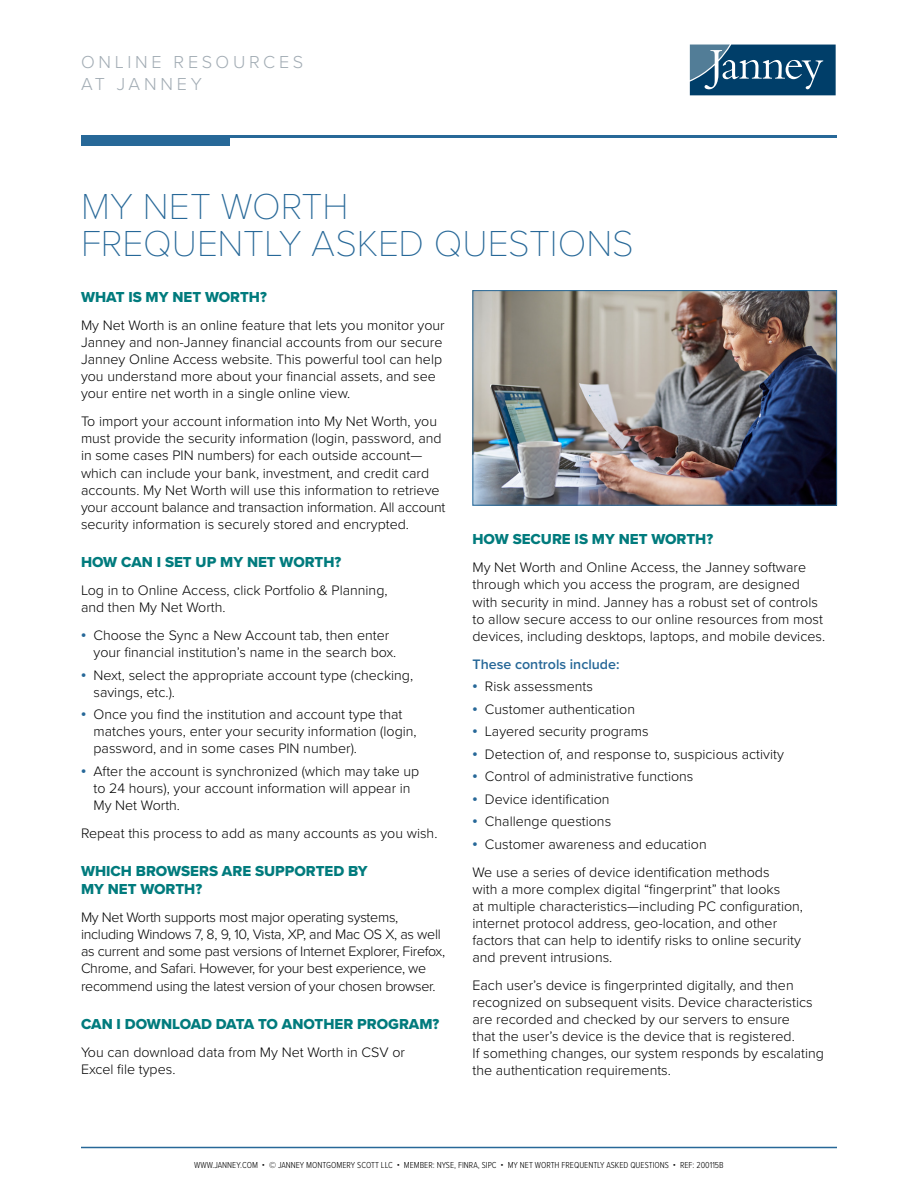
<style>
.page{position:relative;width:918px;height:1188px;background:#fff}
.page>*{position:absolute;margin:0;border:0;box-sizing:border-box;transform-origin:0 0}
.Cover_headline{font:100 37.5px/37.5px "Proxima Nova T";letter-spacing:-.005em;color:#276898}
.Body_Text{font:300 18px/21.6px "Proxima Nova";letter-spacing:.205em;color:#a2acb4}
.body_bullets{font:15px/18px "Proxima Nova Extrabld";color:#017b7d}
.body_bullets-2{font:300 14.25px/17.1px "Proxima Nova";color:#000}
.body_bullets-3{font:300 14.25px/17.1px "Proxima Nova";letter-spacing:-.02em;color:#000}
.body_bullets-4{font:600 14.25px "Proxima Nova";color:#276898}
.Page_number{font:300 9px "Proxima Nova Cond";color:#000}
.s1{font-weight:900;color:#276898}
</style>
<div class="page">
<div style="left:688px;top:43px;width:149px;height:54px;background:linear-gradient(to right,#a3b9c8,#a3b9c8)"></div>
<svg style="left:690px;top:45px;width:146px;height:50px;background:#265b7f"></svg>
<hr style="left:81px;top:135px;width:756px;height:3px;background:#276898">
<div style="left:81px;top:135px;width:149px;height:11px;background:#276898"></div>
<hr style="left:81px;top:1147px;width:756px;height:1px;background:#276898">
<img style="left:474px;top:292px;width:361px;height:212px">
<div style="left:472px;top:290px;width:365px;height:216px;border:1px solid #276898"></div>
<p class="Body_Text" style="left:81px;top:50px;width:224px">ONLINE RESOURCES<br>AT JANNEY</p>
<p class="Cover_headline" style="left:81px;top:185px;width:554px">MY NET WORTH<br>FREQUENTLY ASKED QUESTIONS</p>
<p class="body_bullets" style="left:81px;top:288px;width:187px">WHAT IS MY NET WORTH?</p>
<p class="body_bullets-2" style="left:81px;top:316px;width:365px">My Net Worth is an online feature that lets you monitor your Janney and non-Janney financial accounts from our secure Janney Online Access website. This powerful tool can help you understand more about your financial assets, and see your entire net worth in a single online view.</p>
<p class="body_bullets-2" style="left:81px;top:412px;width:366px">To import your account information into My Net Worth, you must provide the security information (login, password, and in some cases PIN numbers) for each outside account— which can include your bank, investment, and credit card accounts. My Net Worth will use this information to retrieve your account balance and transaction information. All account security information is securely stored and encrypted.</p>
<p class="body_bullets" style="left:81px;top:553px;width:262px">HOW CAN I SET UP MY NET WORTH?</p>
<p class="body_bullets-2" style="left:81px;top:581px;width:308px">Log in to Online Access, click Portfolio &amp; Planning, and then My Net Worth.</p>
<p class="body_bullets-2" style="left:93px;top:626px;width:304px;text-indent:-12px"><span class="s1">•</span> Choose the Sync a New Account tab, then enter your financial institution’s name in the search box.</p>
<p class="body_bullets-2" style="left:93px;top:666px;width:321px;text-indent:-12px"><span class="s1">•</span> Next, select the appropriate account type (checking, savings, etc.).</p>
<p class="body_bullets-2" style="left:93px;top:705px;width:325px;text-indent:-12px"><span class="s1">•</span> Once you find the institution and account type that matches yours, enter your security information (login, password, and in some cases PIN number).</p>
<p class="body_bullets-2" style="left:93px;top:762px;width:327px;text-indent:-12px"><span class="s1">•</span> After the account is synchronized (which may take up to 24 hours), your account information will appear in<br>My Net Worth.</p>
<p class="body_bullets-2" style="left:81px;top:824px;width:358px">Repeat this process to add as many accounts as you wish.</p>
<p class="body_bullets" style="left:81px;top:862px;width:288px">WHICH BROWSERS ARE SUPPORTED BY<br>MY NET WORTH?</p>
<p class="body_bullets-3" style="left:81px;top:908px;width:366px">My Net Worth supports most major operating systems, including Windows 7, 8, 9, 10, Vista, XP, and Mac OS X, as well as current and some past versions of Internet Explorer, Firefox, Chrome, and Safari. However, for your best experience, we recommend using the latest version of your chosen browser.</p>
<p class="body_bullets" style="left:81px;top:1015px;width:360px">CAN I DOWNLOAD DATA TO ANOTHER PROGRAM?</p>
<p class="body_bullets-2" style="left:81px;top:1043px;width:325px">You can download data from My Net Worth in CSV or<br>Excel file types.</p>
<p class="body_bullets" style="left:472px;top:530px;width:242px">HOW SECURE IS MY NET WORTH?</p>
<p class="body_bullets-2" style="left:472px;top:558px;width:354px">My Net Worth and Online Access, the Janney software through which you access the program, are designed with security in mind. Janney has a robust set of controls to allow secure access to our online resources from most devices, including desktops, laptops, and mobile devices.</p>
<p class="body_bullets-4" style="left:472px;top:653px;width:149px">These controls include:</p>
<p class="body_bullets-2" style="left:472px;top:677px;width:122px"><span class="s1">•</span> Risk assessments</p>
<p class="body_bullets-2" style="left:472px;top:700px;width:164px"><span class="s1">•</span> Customer authentication</p>
<p class="body_bullets-2" style="left:472px;top:722px;width:178px"><span class="s1">•</span> Layered security programs</p>
<p class="body_bullets-2" style="left:472px;top:745px;width:313px"><span class="s1">•</span> Detection of, and response to, suspicious activity</p>
<p class="body_bullets-2" style="left:472px;top:767px;width:222px"><span class="s1">•</span> Control of administrative functions</p>
<p class="body_bullets-2" style="left:472px;top:790px;width:139px"><span class="s1">•</span> Device identification</p>
<p class="body_bullets-2" style="left:472px;top:812px;width:140px"><span class="s1">•</span> Challenge questions</p>
<p class="body_bullets-2" style="left:472px;top:835px;width:236px"><span class="s1">•</span> Customer awareness and education</p>
<p class="body_bullets-2" style="left:472px;top:862px;width:332px">We use a series of device identification methods<br>with a more complex digital “fingerprint” that looks<br>at multiple characteristics—including PC configuration, internet protocol address, geo-location, and other factors that can help to identify risks to online security and prevent intrusions.</p>
<p class="body_bullets-2" style="left:472px;top:976px;width:353px">Each user’s device is fingerprinted digitally, and then recognized on subsequent visits. Device characteristics are recorded and checked by our servers to ensure<br>that the user’s device is the device that is registered.<br>If something changes, our system responds by escalating the authentication requirements.</p>
<p class="Page_number" style="left:194px;top:1158px;width:531px">WWW.JANNEY.COM • © JANNEY MONTGOMERY SCOTT LLC • MEMBER: NYSE, FINRA, SIPC • MY NET WORTH FREQUENTLY ASKED QUESTIONS • REF: 200115B</p>
</div>
